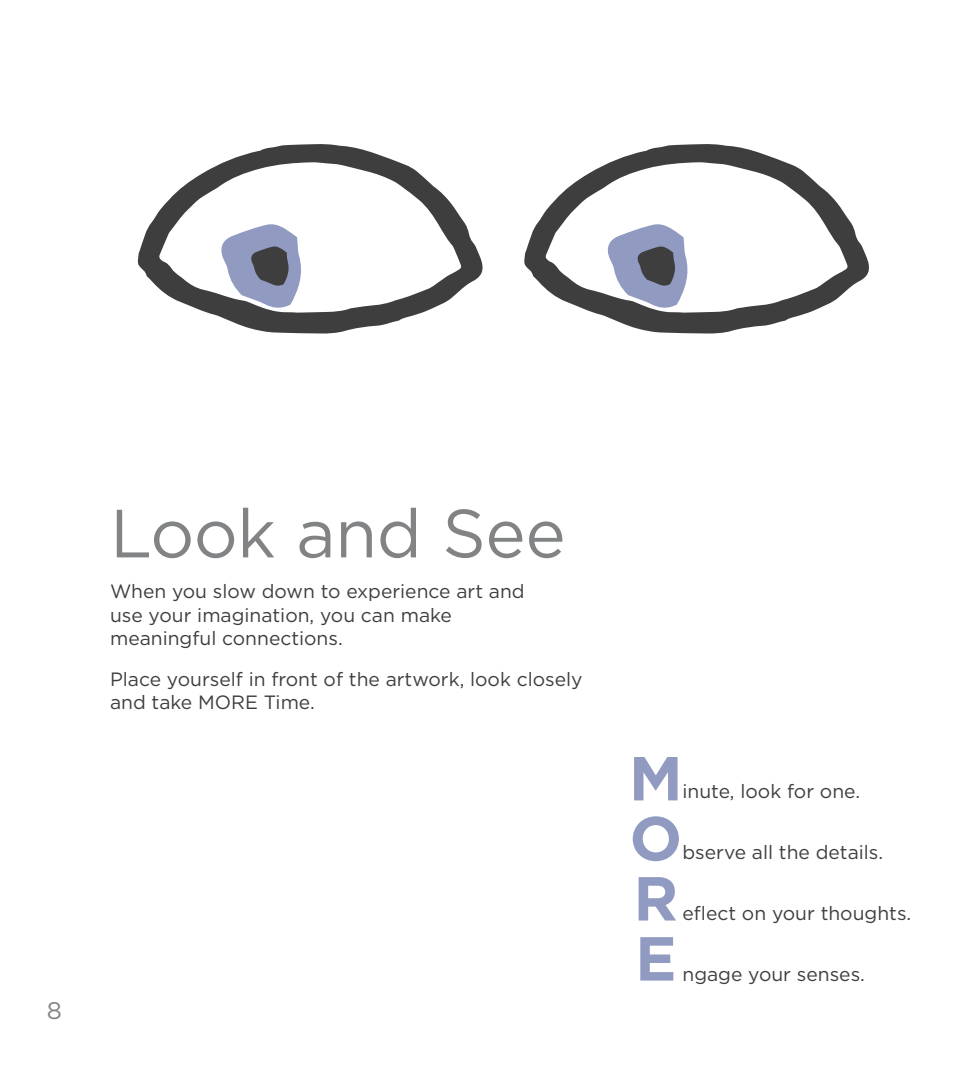
<style>
.page{position:relative;width:968px;height:1065px;background:#fff}
.page>*{position:absolute;margin:0;border:0;box-sizing:border-box;transform-origin:0 0}
.t1{font:68px "Gotham";letter-spacing:-.005em;color:#818385}
.t2{font:700 62px/60px "Gotham";color:#919bc2;text-align:justify}
.t3{font:24px "Gotham";color:#818385}
.t4{font:19.2px/23px "Gotham";color:#3e3e3f}
</style>
<div class="page">
<svg style="left:524px;top:144px;width:345px;height:189px"></svg>
<svg style="left:138px;top:144px;width:345px;height:189px"></svg>
<svg style="left:605px;top:222px;width:85px;height:87px"></svg>
<svg style="left:219px;top:222px;width:85px;height:87px"></svg>
<h1 class="t1" style="left:110px;top:489px;width:457px">Look and See</h1>
<p class="t4" style="left:110px;top:579px;width:416px">When you slow down to experience art and use your imagination, you can make meaningful connections.</p>
<p class="t4" style="left:110px;top:667px;width:474px">Place yourself in front of the artwork, look closely and take MORE Time.</p>
<p class="t3" style="left:47px;top:994px;width:17px">8</p>
<h2 class="t2" style="left:628px;top:746px;width:55px">M O R E</h2>
<p class="t4" style="left:682px;top:778px;width:179px">inute, look for one.</p>
<p class="t4" style="left:682px;top:840px;width:202px">bserve all the details.</p>
<p class="t4" style="left:682px;top:901px;width:230px">eflect on your thoughts.</p>
<p class="t4" style="left:682px;top:961px;width:184px">ngage your senses.</p>
</div>
